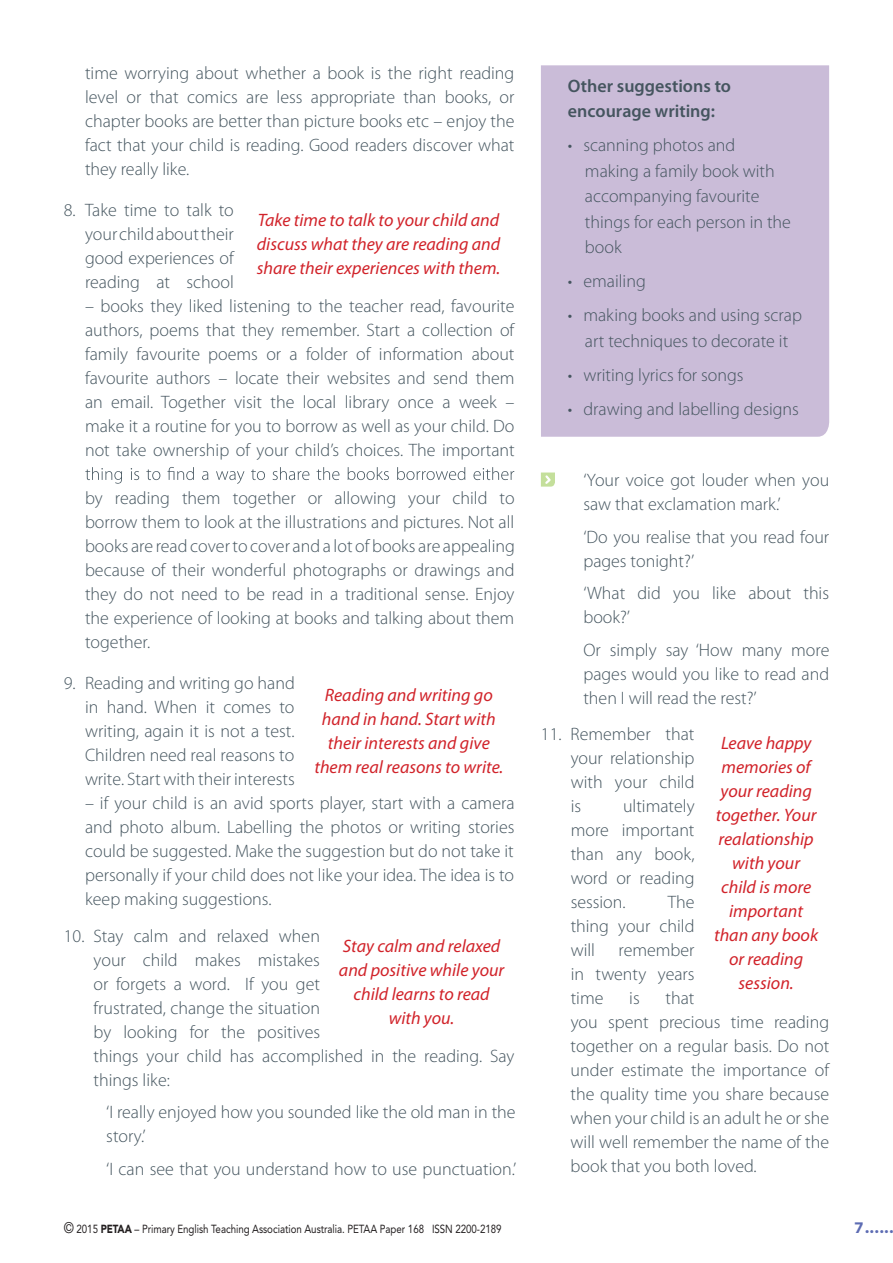
<style>
.page{position:relative;width:893px;height:1263px;background:#fff}
.page>*{position:absolute;margin:0;border:0;box-sizing:border-box;transform-origin:0 0}
.t1{font:300 18px/24px "Myriad Pro";color:#45555f;text-align:justify}
.t2{font:italic 18px/24px "Myriad Pro";color:#d1232a;text-align:center}
.t3{font:600 18px/25.5px "Myriad Pro";color:#45555f}
.t4{font:900 16.5px "Avenir";color:#5d6cb3}
.t5{font:11.7px "Avenir";letter-spacing:-.005em;color:#231f20;scale:.83 1}
.s1{font-size:15.3px}
.s2{font-weight:900}
.s3{font-size:15px}
</style>
<div class="page">
<div style="left:541px;top:65px;width:288px;height:372px;background:#cabcd8"></div>
<svg style="left:85px;top:467px;width:429px;height:17px"></svg>
<svg style="left:541px;top:472px;width:14px;height:15px"></svg>
<p class="t1" style="left:85px;top:61px;width:431px">time worrying about whether a book is the right reading level or that comics are less appropriate than books, or chapter books are better than picture books etc – enjoy the fact that your child is reading. Good readers discover what they really like.</p>
<p class="t1" style="left:85px;top:198px;width:150px;text-indent:-21px">8. Take time to talk to your child about their good experiences of reading at school</p>
<p class="t1" style="left:85px;top:294px;width:431px">– books they liked listening to the teacher read, favourite authors, poems that they remember. Start a collection of family favourite poems or a folder of information about favourite authors – locate their websites and send them an email. Together visit the local library once a week – make it a routine for you to borrow as well as your child. Do not take ownership of your child’s choices. The important</p>
<p class="t1" style="left:85px;top:486px;width:431px">by reading them together or allowing your child to borrow them to look at the illustrations and pictures. Not all books are read cover to cover and a lot of books are appealing because of their wonderful photographs or drawings and they do not need to be read in a traditional sense. Enjoy the experience of looking at books and talking about them together.</p>
<p class="t1" style="left:85px;top:671px;width:211px;text-indent:-21px">9. Reading and writing go hand in hand. When it comes to writing, again it is not a test.<br>Children need real reasons to write. Start with their interests</p>
<p class="t1" style="left:85px;top:791px;width:431px">– if your child is an avid sports player, start with a camera and photo album. Labelling the photos or writing stories could be suggested. Make the suggestion but do not take it personally if your child does not like your idea. The idea is to keep making suggestions.</p>
<p class="t1" style="left:94px;top:923px;width:422px;text-align:left;text-indent:-30px">10. Stay calm and relaxed when<br>your child makes mistakes<br>or forgets a word. If you get<br>frustrated, change the situation<br>by looking for the positives<br>things your child has accomplished in the reading. Say things like:</p>
<p class="t1" style="left:106px;top:1100px;width:411px">‘I really enjoyed how you sounded like the old man in the story.’</p>
<p class="t1" style="left:106px;top:1156px;width:411px">‘I can see that you understand how to use punctuation.’</p>
<p class="t2" style="left:257px;top:207px;width:245px;text-align:justify">Take time to talk to your child and discuss what they are reading and share their experiences with them.</p>
<p class="t2" style="left:314px;top:683px;width:190px">Reading and writing go hand in hand. Start with their interests and give them real reasons to write.</p>
<p class="t2" style="left:339px;top:933px;width:167px">Stay calm and relaxed and positive while your child learns to read with you.</p>
<p class="t3" style="left:568px;top:72px;width:165px">Other suggestions to encourage writing:</p>
<p class="t1" style="left:585px;top:132px;width:208px;line-height:25.5px;text-align:left;text-indent:-17px">• scanning photos and making a family book with accompanying favourite things for each person in the book</p>
<p class="t1" style="left:568px;top:269px;width:79px">• emailing</p>
<p class="t1" style="left:568px;top:302px;width:236px;line-height:25.5px;text-align:center">• making books and using scrap art techniques to decorate it</p>
<p class="t1" style="left:568px;top:362px;width:177px">• writing lyrics for songs</p>
<p class="t1" style="left:568px;top:396px;width:233px">• drawing and labelling designs</p>
<p class="t1" style="left:583px;top:468px;width:247px">‘Your voice got louder when you saw that exclamation mark.’</p>
<p class="t1" style="left:583px;top:524px;width:247px">‘Do you realise that you read four pages tonight?’</p>
<p class="t1" style="left:583px;top:581px;width:247px">‘What did you like about this book?’</p>
<p class="t1" style="left:583px;top:637px;width:248px">Or simply say ‘How many more pages would you like to read and then I will read the rest?’</p>
<p class="t1" style="left:571px;top:722px;width:125px;text-indent:-30px">11. Remember that your relationship with your child is</p>
<p class="t2" style="left:714px;top:730px;width:106px">Leave happy memories of your reading together. Your realationship with your child is more important than any book or reading session.</p>
<p class="t1" style="left:571px;top:794px;width:125px;text-indent:52px">ultimately more important than any book, word or reading session.</p>
<p class="t1" style="left:571px;top:890px;width:125px;text-indent:97px">The thing your child will</p>
<p class="t1" style="left:571px;top:938px;width:125px;text-indent:48px">remember in twenty years time</p>
<p class="t1" style="left:571px;top:986px;width:260px;text-align:left;text-indent:95px">that<br>you spent precious time reading together on a regular basis. Do not under estimate the importance of the quality time you share because when your child is an adult he or she will well remember the name of the book that you both loved.</p>
<p class="t1" style="left:629px;top:986px;width:12px">is</p>
<p class="t5" style="left:64px;top:1222px;width:529px"><span class="s1">©</span> 2015 <span class="s2">PETAA</span> – Primary English Teaching Association Australia. PETAA Paper 168 ISSN 2200-2189</p>
<p class="t4" style="left:854px;top:1217px;width:41px"><span class="s3">7</span>......</p>
</div>
